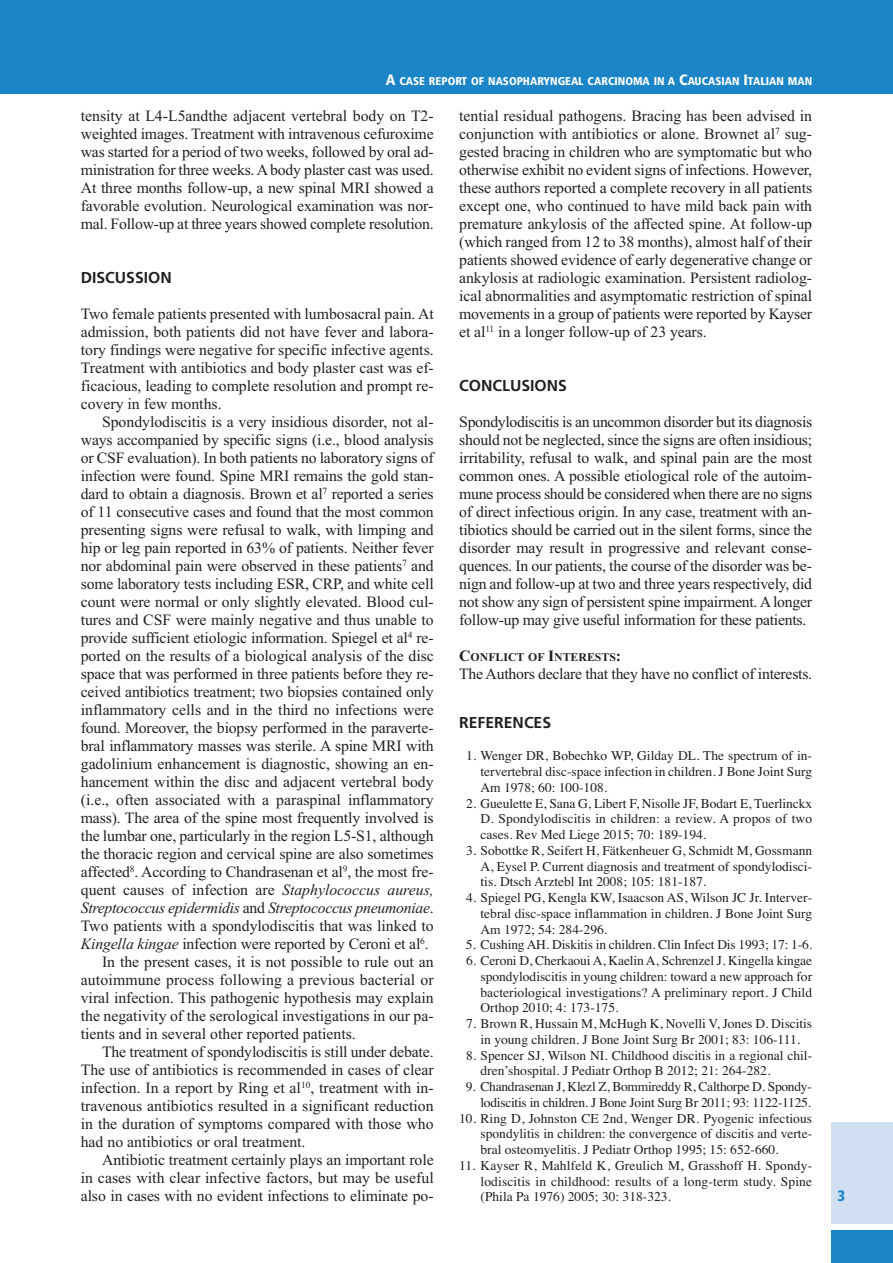
<style>
.page{position:relative;width:893px;height:1263px;background:#fff}
.page>*{position:absolute;margin:0;border:0;box-sizing:border-box;transform-origin:0 0}
.t1{font:15.75px/18px "Times New Roman";letter-spacing:-.005em;color:#231f20;text-align:justify}
.t2{font:italic 15.75px "Times New Roman";letter-spacing:-.015em;color:#231f20}
.t3{font:700 15.75px "Frutiger";color:#231f20}
.t4{font:900 condensed 15px "Frutiger";color:#1b85c7}
.t5{font:13.5px/15.8px "Times";color:#231f20;text-align:justify}
.t6{font:13.5px/15.8px "Times";letter-spacing:-.02em;color:#231f20;text-align:right}
.t7{font:700 11.85px "Times New Roman";color:#231f20}
.t8{font:900 condensed 11.25px "Frutiger";color:#fff}
.s1{font-size:15px}
.s2{font-style:italic}
.s3{font-style:normal}
.s4{font-size:15.75px}
</style>
<div class="page">
<div style="left:0;top:0;width:893px;height:94px;background:#1b85c7"></div>
<div style="left:831px;top:1230px;width:62px;height:33px;background:#1b85c7"></div>
<div style="left:831px;top:1122px;width:62px;height:102px;background:#d0dff1"></div>
<p class="t8" style="left:386px;top:77px;width:428px"><span class="s1">A</span> CASE REPORT OF NASOPHARYNGEAL CARCINOMA IN A <span class="s1">C</span>AUCASIAN <span class="s1">I</span>TALIAN MAN</p>
<p class="t1" style="left:81px;top:107px;width:354px">tensity at L4-L5andthe adjacent vertebral body on T2- weighted images. Treatment with intravenous cefuroxime was started for a period of two weeks, followed by oral ad&shy;ministration for three weeks.Abody plaster cast was used.<br>At three months follow-up, a new spinal MRI showed a favorable evolution. Neurological examination was nor&shy;mal. Follow-up at three years showed complete resolution.</p>
<p class="t3" style="left:81px;top:271px;width:93px">DISCUSSION</p>
<p class="t1" style="left:81px;top:305px;width:354px">Two female patients presented with lumbosacral pain. At admission, both patients did not have fever and labora&shy;tory findings were negative for specific infective agents.<br>Treatment with antibiotics and body plaster cast was ef&shy;ficacious, leading to complete resolution and prompt re&shy;covery in few months.</p>
<p class="t1" style="left:102px;top:413px;width:333px">Spondylodiscitis is a very insidious disorder, not al-</p>
<p class="t1" style="left:81px;top:431px;width:354px">ways accompanied by specific signs (i.e., blood analysis</p>
<p class="t1" style="left:81px;top:449px;width:354px">or CSF evaluation). In both patients no laboratory signs of</p>
<p class="t1" style="left:81px;top:467px;width:354px">infection were found. Spine MRI remains the gold stan-</p>
<p class="t1" style="left:81px;top:485px;width:354px">dard to obtain a diagnosis. Brown et al<sup>7</sup> reported a series</p>
<p class="t1" style="left:81px;top:503px;width:354px">of 11 consecutive cases and found that the most common</p>
<p class="t1" style="left:81px;top:521px;width:354px">presenting signs were refusal to walk, with limping and</p>
<p class="t1" style="left:81px;top:539px;width:354px">hip or leg pain reported in 63% of patients. Neither fever</p>
<p class="t1" style="left:81px;top:557px;width:354px">nor abdominal pain were observed in these patients<sup>7</sup> and</p>
<p class="t1" style="left:81px;top:575px;width:354px">some laboratory tests including ESR, CRP, and white cell</p>
<p class="t1" style="left:81px;top:593px;width:354px">count were normal or only slightly elevated. Blood cul-</p>
<p class="t1" style="left:81px;top:611px;width:354px">tures and CSF were mainly negative and thus unable to</p>
<p class="t1" style="left:81px;top:629px;width:354px">provide sufficient etiologic information. Spiegel et al<sup>4</sup> re-</p>
<p class="t1" style="left:81px;top:647px;width:354px">ported on the results of a biological analysis of the disc</p>
<p class="t1" style="left:81px;top:665px;width:354px">space that was performed in three patients before they re-</p>
<p class="t1" style="left:81px;top:683px;width:354px">ceived antibiotics treatment; two biopsies contained only</p>
<p class="t1" style="left:81px;top:701px;width:354px">inflammatory cells and in the third no infections were</p>
<p class="t1" style="left:81px;top:719px;width:354px">found. Moreover, the biopsy performed in the paraverte-</p>
<p class="t1" style="left:81px;top:737px;width:354px">bral inflammatory masses was sterile. A spine MRI with</p>
<p class="t1" style="left:81px;top:755px;width:354px">gadolinium enhancement is diagnostic, showing an en-</p>
<p class="t1" style="left:81px;top:773px;width:354px">hancement within the disc and adjacent vertebral body</p>
<p class="t1" style="left:81px;top:791px;width:354px">(i.e., often associated with a paraspinal inflammatory</p>
<p class="t1" style="left:81px;top:809px;width:354px">mass). The area of the spine most frequently involved is</p>
<p class="t1" style="left:81px;top:827px;width:354px">the lumbar one, particularly in the region L5-S1, although</p>
<p class="t1" style="left:81px;top:845px;width:354px">the thoracic region and cervical spine are also sometimes</p>
<p class="t1" style="left:81px;top:863px;width:354px">affected<sup>8</sup>. According to Chandrasenan et al<sup>9</sup>, the most fre-</p>
<p class="t1" style="left:81px;top:881px;width:354px">quent causes of infection are <span class="s2">Staphylococcus aureus,</span></p>
<p class="t2" style="left:81px;top:898px;width:354px">Streptococcus epidermidis <span class="s3">and</span> Streptococcus pneumoniae<span class="s3">.</span></p>
<p class="t1" style="left:81px;top:917px;width:354px">Two patients with a spondylodiscitis that was linked to</p>
<p class="t1" style="left:81px;top:935px;width:349px"><span class="s2">Kingella kingae</span> infection were reported by Ceroni et al<sup>6</sup>.</p>
<p class="t1" style="left:102px;top:953px;width:333px">In the present cases, it is not possible to rule out an</p>
<p class="t1" style="left:81px;top:971px;width:354px">autoimmune process following a previous bacterial or</p>
<p class="t1" style="left:81px;top:989px;width:354px">viral infection. This pathogenic hypothesis may explain</p>
<p class="t1" style="left:81px;top:1007px;width:354px">the negativity of the serological investigations in our pa-</p>
<p class="t1" style="left:81px;top:1025px;width:277px">tients and in several other reported patients.</p>
<p class="t1" style="left:102px;top:1043px;width:333px">The treatment of spondylodiscitis is still under debate.</p>
<p class="t1" style="left:81px;top:1061px;width:354px">The use of antibiotics is recommended in cases of clear</p>
<p class="t1" style="left:81px;top:1079px;width:354px">infection. In a report by Ring et al<sup>10</sup>, treatment with in-</p>
<p class="t1" style="left:81px;top:1097px;width:354px">travenous antibiotics resulted in a significant reduction</p>
<p class="t1" style="left:81px;top:1115px;width:354px">in the duration of symptoms compared with those who</p>
<p class="t1" style="left:81px;top:1133px;width:226px">had no antibiotics or oral treatment.</p>
<p class="t1" style="left:102px;top:1151px;width:333px">Antibiotic treatment certainly plays an important role</p>
<p class="t1" style="left:81px;top:1169px;width:354px">in cases with clear infective factors, but may be useful</p>
<p class="t1" style="left:81px;top:1187px;width:354px">also in cases with no evident infections to eliminate po-</p>
<p class="t1" style="left:459px;top:107px;width:354px">tential residual pathogens. Bracing has been advised in conjunction with antibiotics or alone. Brownet al<sup>7</sup> sug&shy;gested bracing in children who are symptomatic but who otherwise exhibit no evident signs of infections. However, these authors reported a complete recovery in all patients except one, who continued to have mild back pain with premature ankylosis of the affected spine. At follow-up (which ranged from 12 to 38 months), almost half of their patients showed evidence of early degenerative change or ankylosis at radiologic examination. Persistent radiolog&shy;ical abnormalities and asymptomatic restriction of spinal movements in a group of patients were reported by Kayser et al<sup>11</sup> in a longer follow-up of 23 years.</p>
<p class="t3" style="left:459px;top:379px;width:109px">CONCLUSIONS</p>
<p class="t1" style="left:459px;top:413px;width:354px">Spondylodiscitis is an uncommon disorder but its diagnosis should not be neglected, since the signs are often insidious; irritability, refusal to walk, and spinal pain are the most common ones. A possible etiological role of the autoim&shy;mune process should be considered when there are no signs of direct infectious origin. In any case, treatment with an&shy;tibiotics should be carried out in the silent forms, since the disorder may result in progressive and relevant conse&shy;quences. In our patients, the course of the disorder was be&shy;nign and follow-up at two and three years respectively, did not show any sign of persistent spine impairment.Alonger follow-up may give useful information for these patients.</p>
<p class="t7" style="left:459px;top:650px;width:163px"><span class="s4">C</span>ONFLICT OF <span class="s4">I</span>NTERESTS<span class="s4">:</span></p>
<p class="t1" style="left:459px;top:665px;width:354px">The Authors declare that they have no conflict of interests.</p>
<p class="t3" style="left:459px;top:716px;width:93px">REFERENCES</p>
<p class="t5" style="left:480px;top:748px;width:333px;text-indent:-15px">1. Wenger DR, Bobechko WP, Gilday DL. The spectrum of in&shy;tervertebral disc-space infection in children. J Bone Joint Surg Am 1978; 60: 100-108.</p>
<p class="t5" style="left:480px;top:795px;width:333px;text-indent:-15px">2. Gueulette E, Sana G, Libert F, Nisolle JF, Bodart E, Tuerlinckx D. Spondylodiscitis in children: a review. A propos of two cases. Rev Med Liege 2015; 70: 189-194.</p>
<p class="t5" style="left:480px;top:842px;width:333px;text-indent:-15px">3. Sobottke R, Seifert H, Fätkenheuer G, Schmidt M, Gossmann A, Eysel P. Current diagnosis and treatment of spondylodisci&shy;tis. Dtsch Arztebl Int 2008; 105: 181-187.</p>
<p class="t5" style="left:480px;top:889px;width:333px;text-indent:-15px">4. Spiegel PG, Kengla KW, Isaacson AS, Wilson JC Jr. Interver&shy;tebral disc-space inflammation in children. J Bone Joint Surg Am 1972; 54: 284-296.</p>
<p class="t5" style="left:466px;top:937px;width:348px">5. Cushing AH. Diskitis in children. Clin Infect Dis 1993; 17: 1-6.</p>
<p class="t5" style="left:480px;top:952px;width:333px;text-indent:-15px">6. Ceroni D, Cherkaoui A, Kaelin A, Schrenzel J. Kingella kingae spondylodiscitis in young children: toward a new approach for bacteriological investigations? A preliminary report. J Child Orthop 2010; 4: 173-175.</p>
<p class="t5" style="left:466px;top:1015px;width:348px;text-align:center">7. Brown R, Hussain M, McHugh K, Novelli V, Jones D. Discitis in young children. J Bone Joint Surg Br 2001; 83: 106-111.</p>
<p class="t5" style="left:480px;top:1047px;width:333px;text-indent:-15px">8. Spencer SJ, Wilson NI. Childhood discitis in a regional chil&shy;dren’shospital. J Pediatr Orthop B 2012; 21: 264-282.</p>
<p class="t6" style="left:466px;top:1078px;width:348px">9. Chandrasenan J, Klezl Z, Bommireddy R, Calthorpe D. Spondy&shy;lodiscitis in children. J Bone Joint Surg Br 2011; 93: 1122-1125.</p>
<p class="t5" style="left:480px;top:1110px;width:333px;text-indent:-21px">10. Ring D, Johnston CE 2nd, Wenger DR. Pyogenic infectious spondylitis in children: the convergence of discitis and verte&shy;bral osteomyelitis. J Pediatr Orthop 1995; 15: 652-660.</p>
<p class="t5" style="left:480px;top:1157px;width:333px;text-indent:-21px">11. Kayser R, Mahlfeld K, Greulich M, Grasshoff H. Spondy&shy;lodiscitis in childhood: results of a long-term study. Spine (Phila Pa 1976) 2005; 30: 318-323.</p>
<p class="t4" style="left:838px;top:1190px;width:9px">3</p>
</div>
